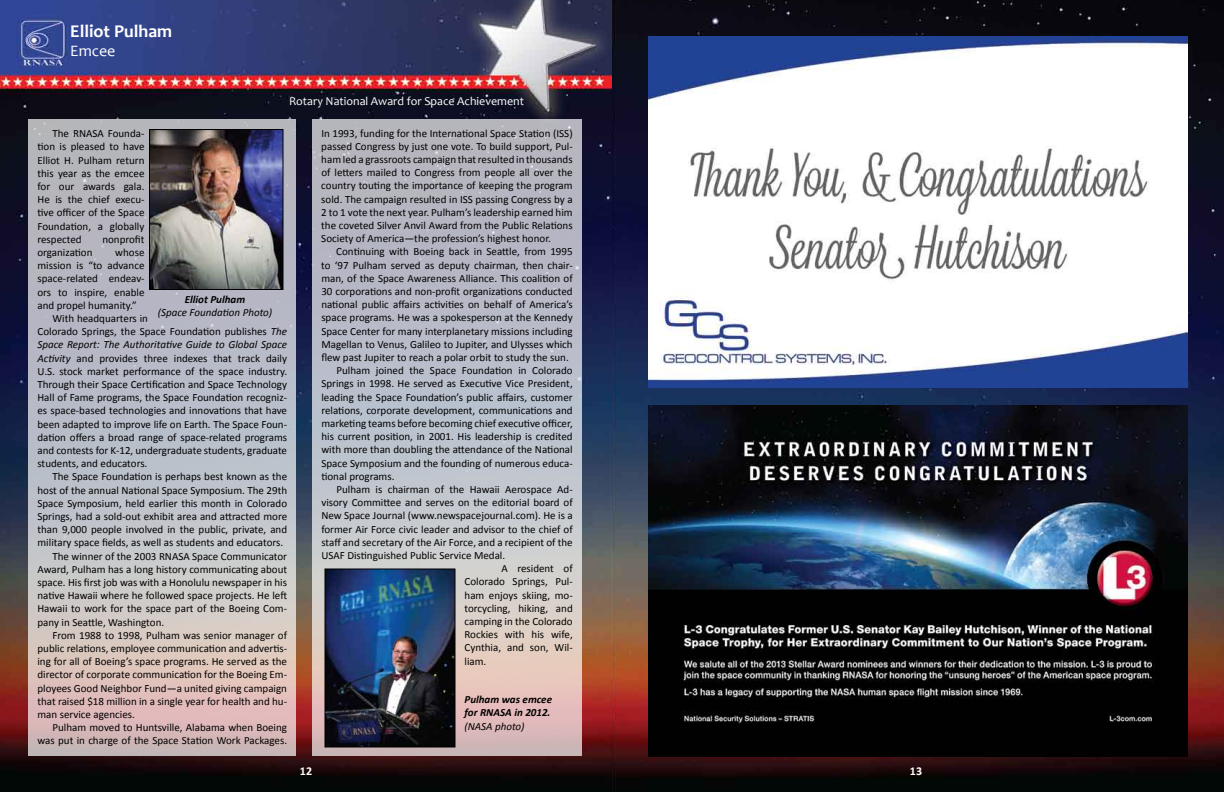
<style>
.page{position:relative;width:1224px;height:792px;background:#fff}
.page>*{position:absolute;margin:0;border:0;box-sizing:border-box;transform-origin:0 0}
.t1{font:700 18px "Candara";color:#fff}
.t2{font:16px "Candara";color:#fff}
.t3{font:12px "Candara";color:#fff}
.t4{font:700 12px "Calibri";color:#fff}
.t5{font:11px/13.2px "Calibri";color:#000;text-align:justify}
.t6{font:italic 11px "Calibri";color:#000}
.t7{font:italic 700 11px/13.2px "Calibri";color:#000}
.s1{font-style:italic}
</style>
<div class="page">
<img style="left:0;top:0;width:1224px;height:792px">
<img style="left:648px;top:36px;width:540px;height:351px">
<svg style="left:28px;top:119px;width:268px;height:637px;background:#c3bfc4"></svg>
<svg style="left:312px;top:119px;width:270px;height:637px;background:#c1bfc7"></svg>
<img style="left:151px;top:131px;width:131px;height:157px">
<div style="left:149px;top:129px;width:135px;height:161px;border:1px solid #000"></div>
<img style="left:326px;top:570px;width:128px;height:176px">
<div style="left:324px;top:568px;width:132px;height:180px;border:1px solid #000"></div>
<img style="left:648px;top:406px;width:540px;height:351px">
<h1 class="t1" style="left:70px;top:20px;width:103px">Elliot Pulham</h1>
<h2 class="t2" style="left:70px;top:41px;width:47px">Emcee</h2>
<p class="t3" style="left:289px;top:93px;width:237px">Rotary National Award for Space Achievement</p>
<p class="t5" style="left:37px;top:127px;width:109px;text-indent:15px">The RNASA Founda&shy;tion is pleased to have Elliot H. Pulham return this year as the emcee for our awards gala.<br>He is the chief execu&shy;tive officer of the Space Foundation, a globally respected</p>
<p class="t5" style="left:102px;top:233px;width:44px">nonprofit</p>
<p class="t5" style="left:37px;top:246px;width:57px">organization</p>
<p class="t5" style="left:115px;top:246px;width:31px">whose</p>
<p class="t5" style="left:37px;top:259px;width:108px">mission is “to advance</p>
<p class="t5" style="left:37px;top:272px;width:108px">space-related endeav-</p>
<p class="t5" style="left:37px;top:285px;width:108px">ors to inspire, enable</p>
<p class="t5" style="left:37px;top:299px;width:101px">and propel humanity.”</p>
<p class="t5" style="left:53px;top:312px;width:97px">With headquarters in</p>
<p class="t5" style="left:37px;top:325px;width:251px">Colorado Springs, the Space Foundation publishes <span class="s1">The</span></p>
<p class="t6" style="left:37px;top:337px;width:251px">Space Report: The Authoritative Guide to Global Space</p>
<p class="t5" style="left:37px;top:351px;width:251px"><span class="s1">Activity</span> and provides three indexes that track daily</p>
<p class="t5" style="left:37px;top:365px;width:251px">U.S. stock market performance of the space industry.</p>
<p class="t5" style="left:37px;top:378px;width:251px">Through their Space Certification and Space Technology</p>
<p class="t5" style="left:37px;top:391px;width:251px">Hall of Fame programs, the Space Foundation recogniz-</p>
<p class="t5" style="left:37px;top:404px;width:251px">es space-based technologies and innovations that have</p>
<p class="t5" style="left:37px;top:417px;width:251px">been adapted to improve life on Earth. The Space Foun-</p>
<p class="t5" style="left:37px;top:431px;width:251px">dation offers a broad range of space-related programs</p>
<p class="t5" style="left:37px;top:444px;width:251px">and contests for K-12, undergraduate students, graduate</p>
<p class="t5" style="left:37px;top:457px;width:111px">students, and educators.</p>
<p class="t5" style="left:52px;top:470px;width:236px">The Space Foundation is perhaps best known as the</p>
<p class="t5" style="left:37px;top:483px;width:251px">host of the annual National Space Symposium. The 29th</p>
<p class="t5" style="left:37px;top:497px;width:251px">Space Symposium, held earlier this month in Colorado</p>
<p class="t5" style="left:37px;top:510px;width:251px">Springs, had a sold-out exhibit area and attracted more</p>
<p class="t5" style="left:37px;top:523px;width:251px">than 9,000 people involved in the public, private, and</p>
<p class="t5" style="left:38px;top:536px;width:247px">military space fields, as well as students and educators.</p>
<p class="t5" style="left:53px;top:549px;width:236px">The winner of the 2003 RNASA Space Communicator</p>
<p class="t5" style="left:37px;top:563px;width:251px">Award, Pulham has a long history communicating about</p>
<p class="t5" style="left:37px;top:576px;width:251px">space. His first job was with a Honolulu newspaper in his</p>
<p class="t5" style="left:37px;top:589px;width:251px">native Hawaii where he followed space projects. He left</p>
<p class="t5" style="left:37px;top:602px;width:251px">Hawaii to work for the space part of the Boeing Com-</p>
<p class="t5" style="left:37px;top:615px;width:128px">pany in Seattle, Washington.</p>
<p class="t5" style="left:52px;top:629px;width:236px">From 1988 to 1998, Pulham was senior manager of</p>
<p class="t5" style="left:37px;top:642px;width:251px">public relations, employee communication and advertis-</p>
<p class="t5" style="left:37px;top:655px;width:251px">ing for all of Boeing’s space programs. He served as the</p>
<p class="t5" style="left:37px;top:668px;width:251px">director of corporate communication for the Boeing Em-</p>
<p class="t5" style="left:37px;top:681px;width:251px">ployees Good Neighbor Fund—a united giving campaign</p>
<p class="t5" style="left:37px;top:695px;width:251px">that raised $18 million in a single year for health and hu-</p>
<p class="t5" style="left:37px;top:708px;width:99px">man service agencies.</p>
<p class="t5" style="left:52px;top:721px;width:236px">Pulham moved to Huntsville, Alabama when Boeing</p>
<p class="t5" style="left:37px;top:734px;width:251px">was put in charge of the Space Station Work Packages.</p>
<p class="t7" style="left:185px;top:293px;width:62px">Elliot Pulham</p>
<p class="t6" style="left:158px;top:305px;width:116px">(Space Foundation Photo)</p>
<p class="t5" style="left:321px;top:126px;width:253px">In 1993, funding for the International Space Station (ISS) passed Congress by just one vote. To build support, Pul&shy;ham led a grassroots campaign that resulted in thousands of letters mailed to Congress from people all over the country touting the importance of keeping the program sold. The campaign resulted in ISS passing Congress by a 2 to 1 vote the next year. Pulham’s leadership earned him the coveted Silver Anvil Award from the Public Relations Society of America—the profession’s highest honor.</p>
<p class="t5" style="left:336px;top:245px;width:238px">Continuing with Boeing back in Seattle, from 1995</p>
<p class="t5" style="left:321px;top:258px;width:253px">to ‘97 Pulham served as deputy chairman, then chair-</p>
<p class="t5" style="left:321px;top:272px;width:253px">man, of the Space Awareness Alliance. This coalition of</p>
<p class="t5" style="left:321px;top:285px;width:253px">30 corporations and non-profit organizations conducted</p>
<p class="t5" style="left:321px;top:298px;width:253px">national public affairs activities on behalf of America’s</p>
<p class="t5" style="left:321px;top:311px;width:253px">space programs. He was a spokesperson at the Kennedy</p>
<p class="t5" style="left:321px;top:324px;width:253px">Space Center for many interplanetary missions including</p>
<p class="t5" style="left:321px;top:338px;width:253px">Magellan to Venus, Galileo to Jupiter, and Ulysses which</p>
<p class="t5" style="left:321px;top:351px;width:249px">flew past Jupiter to reach a polar orbit to study the sun.</p>
<p class="t5" style="left:336px;top:364px;width:238px">Pulham joined the Space Foundation in Colorado</p>
<p class="t5" style="left:321px;top:377px;width:253px">Springs in 1998. He served as Executive Vice President,</p>
<p class="t5" style="left:321px;top:390px;width:253px">leading the Space Foundation’s public affairs, customer</p>
<p class="t5" style="left:321px;top:404px;width:253px">relations, corporate development, communications and</p>
<p class="t5" style="left:321px;top:417px;width:253px">marketing teams before becoming chief executive officer,</p>
<p class="t5" style="left:321px;top:430px;width:253px">his current position, in 2001. His leadership is credited</p>
<p class="t5" style="left:321px;top:443px;width:253px">with more than doubling the attendance of the National</p>
<p class="t5" style="left:321px;top:456px;width:253px">Space Symposium and the founding of numerous educa-</p>
<p class="t5" style="left:321px;top:470px;width:75px">tional programs.</p>
<p class="t5" style="left:336px;top:483px;width:238px">Pulham is chairman of the Hawaii Aerospace Ad-</p>
<p class="t5" style="left:321px;top:496px;width:253px">visory Committee and serves on the editorial board of</p>
<p class="t5" style="left:321px;top:509px;width:253px">New Space Journal (www.newspacejournal.com). He is a</p>
<p class="t5" style="left:321px;top:522px;width:253px">former Air Force civic leader and advisor to the chief of</p>
<p class="t5" style="left:321px;top:536px;width:253px">staff and secretary of the Air Force, and a recipient of the</p>
<p class="t5" style="left:321px;top:549px;width:185px">USAF Distinguished Public Service Medal.</p>
<p class="t5" style="left:501px;top:562px;width:73px">A resident of</p>
<p class="t5" style="left:465px;top:575px;width:110px">Colorado Springs, Pul-</p>
<p class="t5" style="left:465px;top:588px;width:110px">ham enjoys skiing, mo-</p>
<p class="t5" style="left:465px;top:602px;width:110px">torcycling, hiking, and</p>
<p class="t5" style="left:465px;top:615px;width:110px">camping in the Colorado</p>
<p class="t5" style="left:465px;top:628px;width:110px">Rockies with his wife,</p>
<p class="t5" style="left:465px;top:641px;width:110px">Cynthia, and son, Wil-</p>
<p class="t5" style="left:465px;top:654px;width:23px">liam.</p>
<p class="t7" style="left:464px;top:693px;width:89px">Pulham was emcee for RNASA in 2012.</p>
<p class="t6" style="left:464px;top:718px;width:62px">(NASA photo)</p>
<p class="t4" style="left:300px;top:763px;width:14px">12</p>
<p class="t4" style="left:910px;top:763px;width:14px">13</p>
</div>
